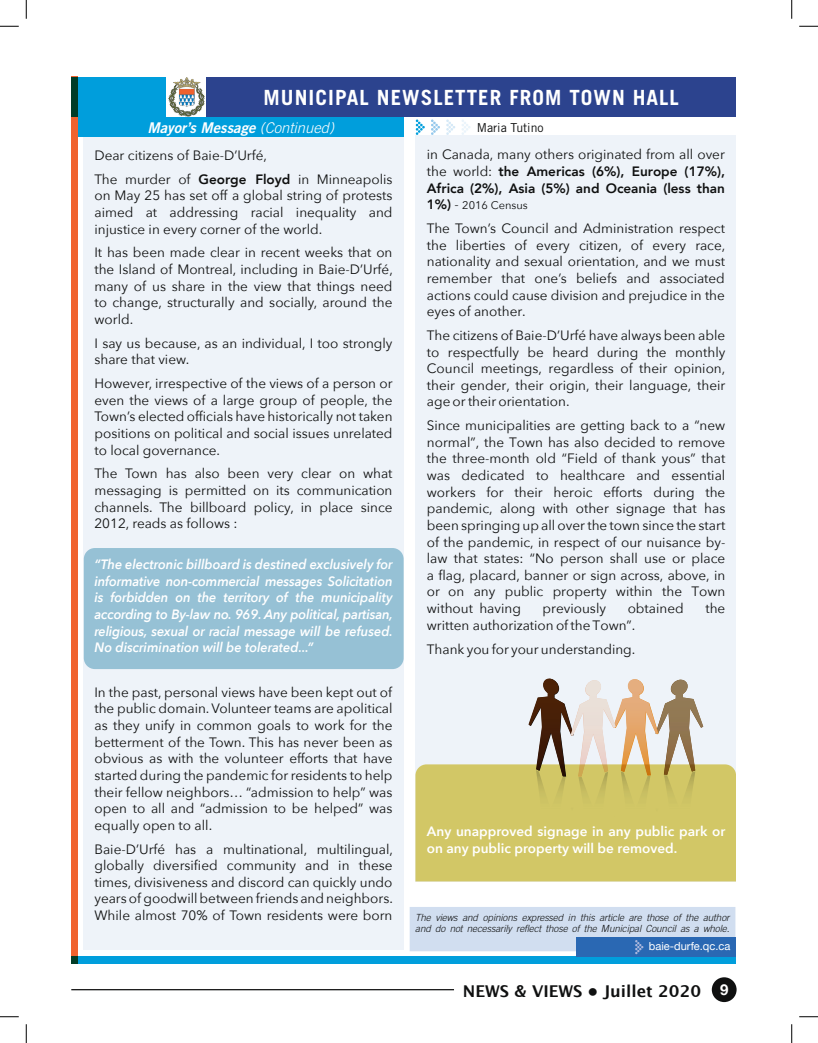
<style>
.page{position:relative;width:818px;height:1043px;background:#fff}
.page>*{position:absolute;margin:0;border:0;box-sizing:border-box;transform-origin:0 0}
.t1{font:700 20.88px "Trade Gothic";letter-spacing:.05em;color:#fff}
.t2{font:700 16.25px "Lucida Grande";color:#0f1010}
.t3{font:italic 14.75px "Trade Gothic Bold Two";color:#fff}
.t4{font:13.5px/16.6px "Avenir Next";color:#0f1010;text-align:justify}
.t5{font:italic 600 13.5px/16.6px "Avenir Next";color:#fff;text-align:justify;scale:.95 1}
.t6{font:800 13.5px/16.6px "Avenir";color:#0f1010}
.t7{font:600 13.5px/16.6px "Avenir Next";color:#fff}
.t8{font:12.38px "Trade Gothic";color:#0f1010}
.t9{font:11.12px "Helvetica Neue";color:#fff}
.t10{font:11.12px "Avenir Next";color:#0f1010}
.t11{font:italic 300 9.88px/11.1px "Trade Gothic";letter-spacing:-.01em;color:#0f1010}
.s1{font-family:"Trade Gothic";font-weight:300}
.s2{font-family:"Avenir";font-weight:800}
.s3{font-family:"Avenir Next";font-weight:400}
.s4{font-family:"Avenir";font-weight:800;font-size:13.5px}
.s5{font-size:13.5px}
</style>
<div class="page">
<div style="left:711px;top:977px;width:25px;height:25px;background:#0f1010;border-radius:50%"></div>
<hr style="left:71px;top:989px;width:383px;height:1px;background:#0f1010">
<div style="left:71px;top:956px;width:664px;height:8px;background:#009edc"></div>
<div style="left:206px;top:77px;width:529px;height:40px;background:#2c438e"></div>
<div style="left:71px;top:77px;width:95px;height:40px;background:#009edc"></div>
<div style="left:71px;top:77px;width:7px;height:887px;background:#f0622e"></div>
<img style="left:168px;top:77px;width:36px;height:39px">
<div style="left:415px;top:135px;width:320px;height:746px;background:#eef3f9"></div>
<div style="left:415px;top:764px;width:320px;height:117px;background:#d2c766"></div>
<div style="left:83px;top:135px;width:320px;height:815px;background:#eef3f9"></div>
<div style="left:78px;top:117px;width:325px;height:19px;background:#009edc"></div>
<svg style="left:415px;top:119px;width:10px;height:16px"></svg>
<svg style="left:431px;top:119px;width:9px;height:16px"></svg>
<svg style="left:446px;top:119px;width:9px;height:16px"></svg>
<svg style="left:462px;top:120px;width:8px;height:15px"></svg>
<div style="left:84px;top:548px;width:319px;height:121px;background:#96c1d5;border-radius:11px"></div>
<svg style="left:528px;top:678px;width:175px;height:172px"></svg>
<div style="left:409px;top:907px;width:326px;height:44px;background:#d1def0"></div>
<div style="left:576px;top:937px;width:159px;height:19px;background:#2a68b3"></div>
<svg style="left:635px;top:940px;width:8px;height:14px"></svg>
<svg style="left:0;top:25px;width:19px;height:2px"></svg>
<svg style="left:799px;top:25px;width:19px;height:2px"></svg>
<svg style="left:0;top:1016px;width:19px;height:1px"></svg>
<svg style="left:799px;top:1016px;width:19px;height:1px"></svg>
<svg style="left:25px;top:0;width:2px;height:19px"></svg>
<svg style="left:25px;top:1024px;width:2px;height:18px"></svg>
<svg style="left:791px;top:0;width:1px;height:19px"></svg>
<svg style="left:791px;top:1024px;width:1px;height:18px"></svg>
<h1 class="t1" style="left:263px;top:85px;width:417px">MUNICIPAL NEWSLETTER FROM TOWN HALL</h1>
<p class="t3" style="left:147px;top:118px;width:188px">Mayor’s Message <span class="s1">(Continued)</span></p>
<p class="t8" style="left:476px;top:120px;width:68px">Maria Tutino</p>
<p class="t4" style="left:94px;top:143px;width:299px;line-height:23.8px">Dear citizens of Baie-D’Urfé,<br>The murder of <span class="s2">George Floyd</span> in Minneapolis</p>
<p class="t4" style="left:94px;top:187px;width:299px">on May 25 has set off a global string of protests aimed at addressing racial inequality and injustice in every corner of the world.</p>
<p class="t4" style="left:94px;top:244px;width:300px">It has been made clear in recent weeks that on the Island of Montreal, including in Baie-D’Urfé, many of us share in the view that things need to change, structurally and socially, around the world.</p>
<p class="t4" style="left:94px;top:334px;width:299px">I say us because, as an individual, I too strongly share that view.</p>
<p class="t4" style="left:94px;top:374px;width:299px">However, irrespective of the views of a person or even the views of a large group of people, the Town’s elected officials have historically not taken positions on political and social issues unrelated to local governance.</p>
<p class="t4" style="left:94px;top:464px;width:299px">The Town has also been very clear on what messaging is permitted on its communication channels. The billboard policy, in place since 2012, reads as follows :</p>
<p class="t5" style="left:94px;top:556px;width:315px">“The electronic billboard is destined exclusively for informative non-commercial messages Solicitation is forbidden on the territory of the municipality according to By-law no. 969. Any political, partisan, religious, sexual or racial message will be refused.<br>No discrimination will be tolerated...”</p>
<p class="t4" style="left:94px;top:683px;width:299px">In the past, personal views have been kept out of the public domain. Volunteer teams are apolitical as they unify in common goals to work for the betterment of the Town. This has never been as obvious as with the volunteer efforts that have started during the pandemic for residents to help their fellow neighbors… “admission to help” was open to all and “admission to be helped” was equally open to all.</p>
<p class="t4" style="left:94px;top:840px;width:300px">Baie-D’Urfé has a multinational, multilingual, globally diversified community and in these times, divisiveness and discord can quickly undo years of goodwill between friends and neighbors.<br>While almost 70% of Town residents were born</p>
<p class="t4" style="left:427px;top:146px;width:299px">in Canada, many others originated from all over</p>
<p class="t6" style="left:427px;top:163px;width:299px"><span class="s3">the world:</span> the Americas (6%), Europe (17%),<br>Africa (2%), Asia (5%) and Oceania (less than</p>
<p class="t10" style="left:427px;top:196px;width:102px"><span class="s4">1%)</span> <span class="s5">-</span> 2016 Census</p>
<p class="t4" style="left:427px;top:219px;width:300px">The Town’s Council and Administration respect the liberties of every citizen, of every race, nationality and sexual orientation, and we must remember that one’s beliefs and associated actions could cause division and prejudice in the eyes of another.</p>
<p class="t4" style="left:427px;top:326px;width:300px">The citizens of Baie-D’Urfé have always been able to respectfully be heard during the monthly Council meetings, regardless of their opinion, their gender, their origin, their language, their age or their orientation.</p>
<p class="t4" style="left:427px;top:416px;width:300px">Since municipalities are getting back to a “new normal”, the Town has also decided to remove the three-month old “Field of thank yous” that was dedicated to healthcare and essential workers for their heroic efforts during the pandemic, along with other signage that has been springing up all over the town since the start of the pandemic, in respect of our nuisance by&shy;law that states: “No person shall use or place a flag, placard, banner or sign across, above, in or on any public property within the Town without having</p>
<p class="t4" style="left:542px;top:599px;width:65px">previously</p>
<p class="t4" style="left:627px;top:599px;width:58px">obtained</p>
<p class="t4" style="left:705px;top:599px;width:21px">the</p>
<p class="t4" style="left:427px;top:612px;width:210px;line-height:24.1px">written authorization of the Town”.<br>Thank you for your understanding.</p>
<p class="t7" style="left:427px;top:822px;width:300px">Any unapproved signage in any public park or on any public property will be removed.</p>
<p class="t11" style="left:415px;top:911px;width:316px">The views and opinions expressed in this article are those of the author and do not necessarily reflect those of the Municipal Council as a whole.</p>
<p class="t9" style="left:649px;top:938px;width:83px">baie-durfe.qc.ca</p>
<p class="t2" style="left:463px;top:978px;width:267px">NEWS &amp; VIEWS • Juillet 2020 <sup>9</sup></p>
</div>
